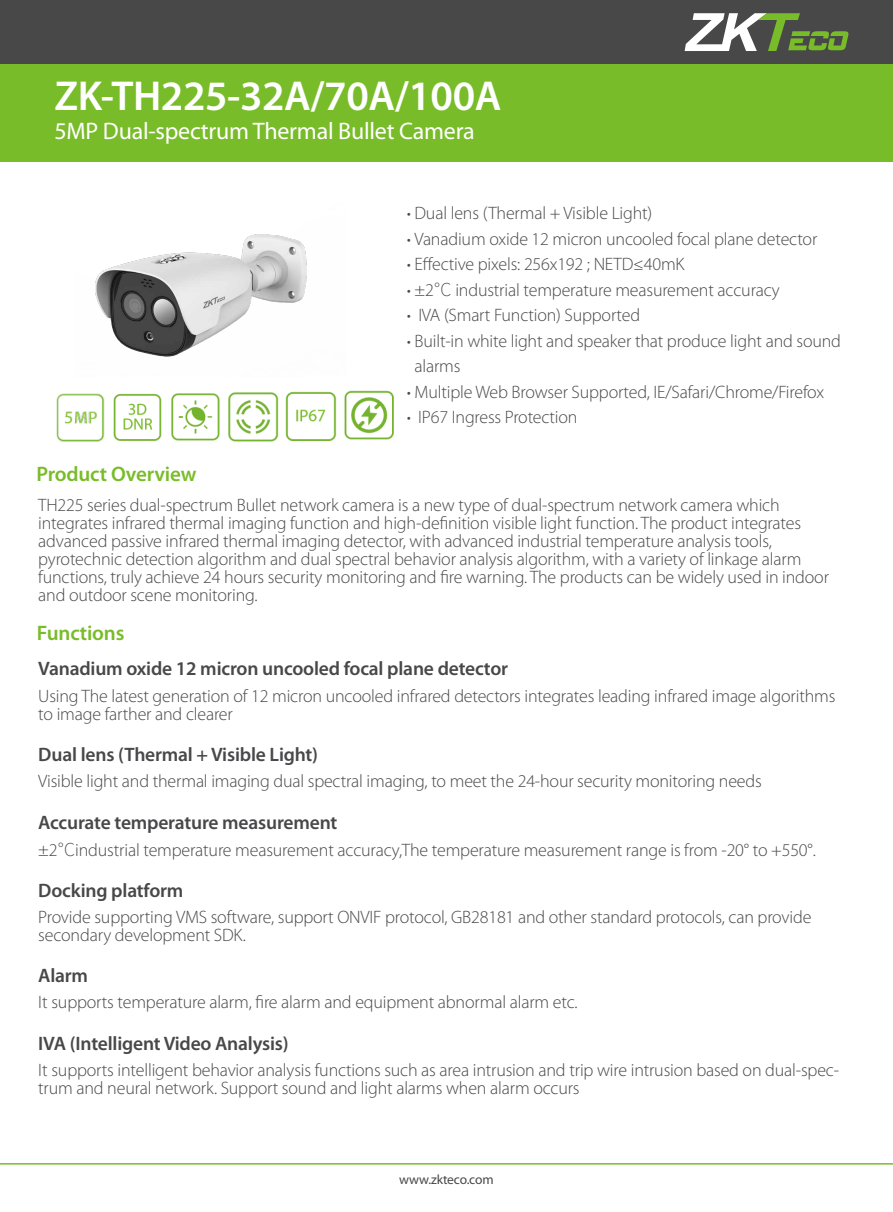
<style>
.page{position:relative;width:893px;height:1212px;background:#fff}
.page>*{position:absolute;margin:0;border:0;box-sizing:border-box;transform-origin:0 0}
.t1{font:600 42px "Myriad Pro";letter-spacing:-.01em;color:#fff}
.t2{font:24px "Myriad Pro";letter-spacing:-.01em;color:#fff}
.t3{font:600 21px "Myriad Pro";letter-spacing:-.01em;color:#79bc29}
.t4{font:600 19.5px "Myriad Pro";letter-spacing:-.01em;color:#484749}
.t5{font:300 18px/18px "Myriad Pro";letter-spacing:-.01em;color:#484749}
.t6{font:300 18px "Myriad Pro";letter-spacing:-.01em;color:#484848}
.t7{font:13.5px "Myriad Pro";letter-spacing:-.01em;color:#484848}
.s1{font-weight:600}
.s2{font-family:"Source Han Sans CN";font-weight:200}
</style>
<div class="page">
<div style="left:0;top:0;width:893px;height:64px;background:#484848"></div>
<svg style="left:684px;top:13px;width:164px;height:38px"></svg>
<div style="left:0;top:64px;width:893px;height:98px;background:#79bc29"></div>
<hr style="left:0;top:1163px;width:893px;height:1px;background:#79bc29">
<img style="left:95px;top:234px;width:212px;height:123px">
<img style="left:56px;top:393px;width:49px;height:48px">
<img style="left:113px;top:393px;width:49px;height:48px">
<img style="left:171px;top:393px;width:49px;height:48px">
<img style="left:228px;top:392px;width:51px;height:49px">
<img style="left:345px;top:391px;width:49px;height:48px">
<img style="left:285px;top:391px;width:52px;height:50px">
<h1 class="t1" style="left:54px;top:69px;width:449px">ZK-TH225-32A/70A/100A</h1>
<h2 class="t2" style="left:54px;top:116px;width:422px">5MP Dual-spectrum Thermal Bullet Camera</h2>
<p class="t6" style="left:407px;top:202px;width:247px"><span class="s1">·</span> Dual lens (Thermal + Visible Light)</p>
<p class="t6" style="left:407px;top:228px;width:412px"><span class="s1">·</span> Vanadium oxide 12 micron uncooled focal plane detector</p>
<p class="t6" style="left:407px;top:253px;width:279px"><span class="s1">·</span> Effective pixels: 256x192 ; NETD≤40mK</p>
<p class="t6" style="left:407px;top:279px;width:374px"><span class="s1">·</span> ±2<span class="s2">℃</span> industrial temperature measurement accuracy</p>
<p class="t6" style="left:407px;top:304px;width:235px"><span class="s1">·</span> IVA (Smart Function) Supported</p>
<p class="t6" style="left:407px;top:330px;width:436px"><span class="s1">·</span> Built-in white light and speaker that produce light and sound</p>
<p class="t6" style="left:414px;top:355px;width:48px">alarms</p>
<p class="t6" style="left:407px;top:381px;width:419px"><span class="s1">·</span> Multiple Web Browser Supported, IE/Safari/Chrome/Firefox</p>
<p class="t6" style="left:407px;top:406px;width:172px"><span class="s1">·</span> IP67 Ingress Protection</p>
<p class="t3" style="left:37px;top:461px;width:161px">Product Overview</p>
<p class="t5" style="left:38px;top:495px;width:792px">TH225 series dual-spectrum Bullet network camera is a new type of dual-spectrum network camera which integrates infrared thermal imaging function and high-definition visible light function. The product integrates advanced passive infrared thermal imaging detector, with advanced industrial temperature analysis tools, pyrotechnic detection algorithm and dual spectral behavior analysis algorithm, with a variety of linkage alarm functions, truly achieve 24 hours security monitoring and fire warning. The products can be widely used in indoor and outdoor scene monitoring.</p>
<p class="t3" style="left:37px;top:619px;width:89px">Functions</p>
<p class="t4" style="left:38px;top:656px;width:471px">Vanadium oxide 12 micron uncooled focal plane detector</p>
<p class="t5" style="left:38px;top:687px;width:799px">Using The latest generation of 12 micron uncooled infrared detectors integrates leading infrared image algorithms to image farther and clearer</p>
<p class="t4" style="left:38px;top:741px;width:281px">Dual lens (Thermal + Visible Light)</p>
<p class="t5" style="left:38px;top:772px;width:725px">Visible light and thermal imaging dual spectral imaging, to meet the 24-hour security monitoring needs</p>
<p class="t4" style="left:38px;top:809px;width:301px">Accurate temperature measurement</p>
<p class="t5" style="left:38px;top:840px;width:779px">±2<span class="s2">℃</span>industrial temperature measurement accuracy,The temperature measurement range is from -20° to +550°.</p>
<p class="t4" style="left:38px;top:878px;width:147px">Docking platform</p>
<p class="t5" style="left:38px;top:908px;width:775px">Provide supporting VMS software, support ONVIF protocol, GB28181 and other standard protocols, can provide secondary development SDK.</p>
<p class="t4" style="left:38px;top:963px;width:51px">Alarm</p>
<p class="t5" style="left:38px;top:993px;width:541px">It supports temperature alarm, fire alarm and equipment abnormal alarm etc.</p>
<p class="t4" style="left:38px;top:1031px;width:252px">IVA (Intelligent Video Analysis)</p>
<p class="t5" style="left:38px;top:1061px;width:802px">It supports intelligent behavior analysis functions such as area intrusion and trip wire intrusion based on dual-spec&shy;trum and neural network. Support sound and light alarms when alarm occurs</p>
<p class="t7" style="left:399px;top:1171px;width:96px">www.zkteco.com</p>
</div>
